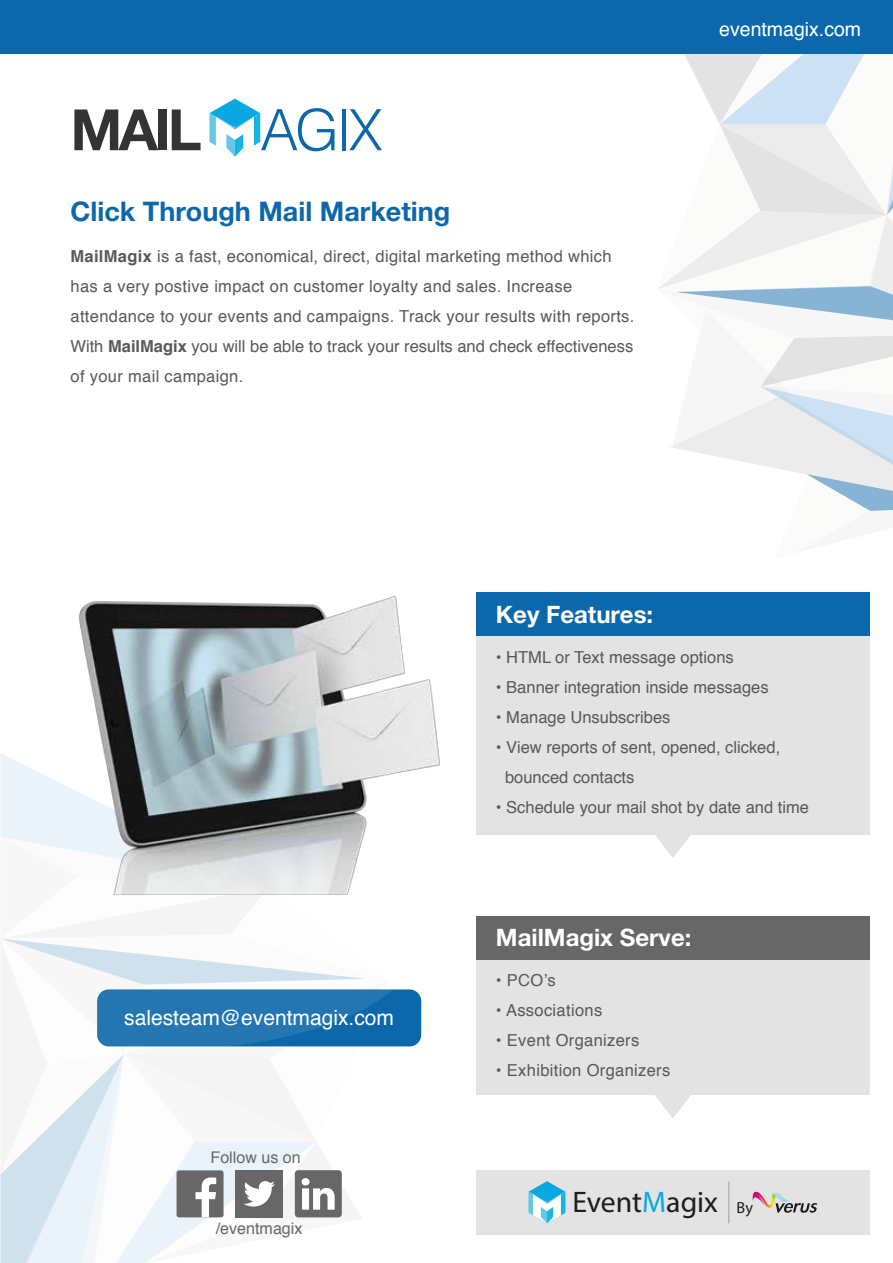
<style>
.page{position:relative;width:893px;height:1263px;background:#fff}
.page>*{position:absolute;margin:0;border:0;box-sizing:border-box;transform-origin:0 0}
.t1{font:57px "Helvetica T Bold";color:#333234}
.t2{font:29.85px "Myriad Pro";color:#1d1d1b}
.t3{font:27px "Helvetica T Bold";color:#0c68aa}
.t4{font:24px "Helvetica T Bold";color:#fff}
.t5{font:21px "Helvetica";color:#fff}
.t6{font:19.5px "Helvetica";color:#fff}
.t7{font:16.5px/30px "Helvetica";letter-spacing:.02em;color:#585857}
.t8{font:16.5px/30px "Helvetica";color:#585857}
.t9{font:16.05px "Helvetica";color:#676767}
.s1{font-family:"Helvetica T Light";color:#0c68aa}
.s2{font-weight:700}
.s3{color:#0aa8e0}
.s4{font-size:16.2px}
</style>
<div class="page">
<svg style="left:654px;top:834px;width:38px;height:24px"></svg>
<div style="left:476px;top:592px;width:394px;height:242px;background:#e3e3e3"></div>
<div style="left:476px;top:592px;width:394px;height:44px;background:#0c68aa"></div>
<img style="left:78px;top:595px;width:404px;height:240px">
<div style="left:476px;top:916px;width:394px;height:178px;background:#e3e3e3"></div>
<svg style="left:654px;top:1094px;width:38px;height:24px"></svg>
<div style="left:476px;top:916px;width:394px;height:43px;background:#676767"></div>
<div style="left:476px;top:1170px;width:394px;height:64px;background:#e3e3e3"></div>
<svg style="left:752px;top:1192px;width:65px;height:21px"></svg>
<hr style="left:728px;top:1181px;width:1px;height:42px;background:#9d9d9c">
<svg style="left:528px;top:1181px;width:37px;height:42px"></svg>
<svg style="left:209px;top:99px;width:51px;height:57px"></svg>
<svg style="left:658px;top:54px;width:234px;height:457px"></svg>
<div style="left:0;top:0;width:892px;height:54px;background:#0c68aa"></div>
<div style="left:97px;top:989px;width:324px;height:57px;background:#0c68aa;border-radius:12px"></div>
<svg style="left:0;top:753px;width:393px;height:510px"></svg>
<h1 class="t1" style="left:70px;top:95px;width:314px">MAIL <span class="s1">AGIX</span></h1>
<h3 class="t3" style="left:70px;top:195px;width:381px">Click Through Mail Marketing</h3>
<p class="t7" style="left:70px;top:241px;width:565px"><span class="s2">MailMagix</span> is a fast, economical, direct, digital marketing method which has a very postive impact on customer loyalty and sales. Increase attendance to your events and campaigns. Track your results with reports.<br>With <span class="s2">MailMagix</span> you will be able to track your results and check effectiveness of your mail campaign.</p>
<p class="t6" style="left:719px;top:14px;width:143px">eventmagix.com</p>
<p class="t5" style="left:124px;top:1001px;width:271px">salesteam@eventmagix.com</p>
<p class="t9" style="left:211px;top:1145px;width:92px">Follow us on</p>
<p class="t9" style="left:216px;top:1216px;width:88px">/eventmagix</p>
<h3 class="t4" style="left:496px;top:599px;width:159px">Key Features:</h3>
<p class="t8" style="left:496px;top:643px;width:239px">• HTML or Text message options</p>
<p class="t8" style="left:496px;top:673px;width:274px">• Banner integration inside messages</p>
<p class="t8" style="left:496px;top:703px;width:176px">• Manage Unsubscribes</p>
<p class="t8" style="left:505px;top:733px;width:277px;text-indent:-9px">• View reports of sent, opened, clicked, bounced contacts</p>
<p class="t8" style="left:496px;top:793px;width:315px">• Schedule your mail shot by date and time</p>
<h3 class="t4" style="left:496px;top:922px;width:197px">MailMagix Serve:</h3>
<p class="t7" style="left:496px;top:966px;width:61px">• PCO’s</p>
<p class="t7" style="left:496px;top:996px;width:108px">• Associations</p>
<p class="t7" style="left:496px;top:1026px;width:145px">• Event Organizers</p>
<p class="t7" style="left:496px;top:1056px;width:176px">• Exhibition Organizers</p>
<h2 class="t2" style="left:572px;top:1184px;width:182px">Event<span class="s3">M</span>agix <span class="s4">By</span></h2>
</div>
